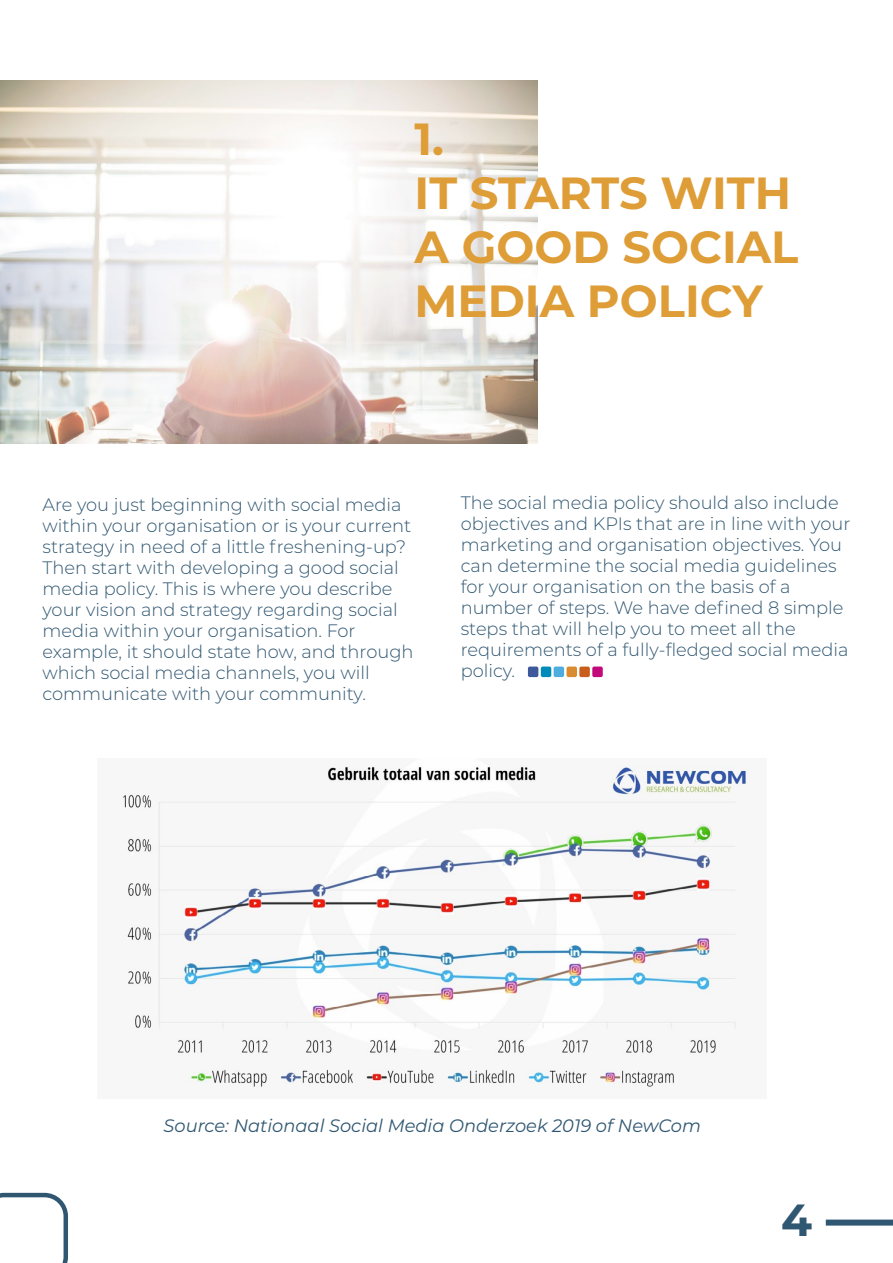
<style>
.page{position:relative;width:893px;height:1263px;background:#fff}
.page>*{position:absolute;margin:0;border:0;box-sizing:border-box;transform-origin:0 0}
.t1{font:700 45px/54px "Montserrat";color:#de9d36}
.t2{font:700 45px "Montserrat";color:#305771}
.t3{font:300 18px/21px "Montserrat";color:#305771}
.t4{font:italic 18px "Montserrat";color:#305771}
</style>
<div class="page">
<svg style="left:0;top:80px;width:538px;height:364px"></svg>
<svg style="left:0;top:1193px;width:68px;height:70px"></svg>
<div style="left:826px;top:1219px;width:67px;height:6px;background:#305771"></div>
<img style="left:121px;top:764px;width:627px;height:326px">
<div style="left:528px;top:666px;width:10px;height:11px;background:#3d5999;border-radius:2px"></div>
<div style="left:541px;top:666px;width:10px;height:11px;background:#008aba;border-radius:2px"></div>
<div style="left:554px;top:666px;width:10px;height:11px;background:#4dadde;border-radius:2px"></div>
<div style="left:566px;top:666px;width:11px;height:11px;background:#d98c30;border-radius:2px"></div>
<div style="left:579px;top:666px;width:11px;height:11px;background:#c95e1c;border-radius:2px"></div>
<div style="left:592px;top:666px;width:11px;height:11px;background:#c2087a;border-radius:2px"></div>
<h1 class="t1" style="left:415px;top:110px;width:385px">1.<br>IT STARTS WITH<br>A GOOD SOCIAL<br>MEDIA POLICY</h1>
<p class="t3" style="left:43px;top:493px;width:372px">Are you just beginning with social media within your organisation or is your current strategy in need of a little freshening-up?<br>Then start with developing a good social media policy. This is where you describe your vision and strategy regarding social media within your organisation. For example, it should state how, and through which social media channels, you will communicate with your community.</p>
<p class="t3" style="left:461px;top:492px;width:391px">The social media policy should also include objectives and KPIs that are in line with your marketing and organisation objectives. You can determine the social media guidelines for your organisation on the basis of a number of steps. We have defined 8 simple steps that will help you to meet all the requirements of a fully-fledged social media policy.</p>
<p class="t4" style="left:164px;top:1113px;width:539px">Source: Nationaal Social Media Onderzoek 2019 of NewCom</p>
<h1 class="t2" style="left:781px;top:1188px;width:33px">4</h1>
</div>
